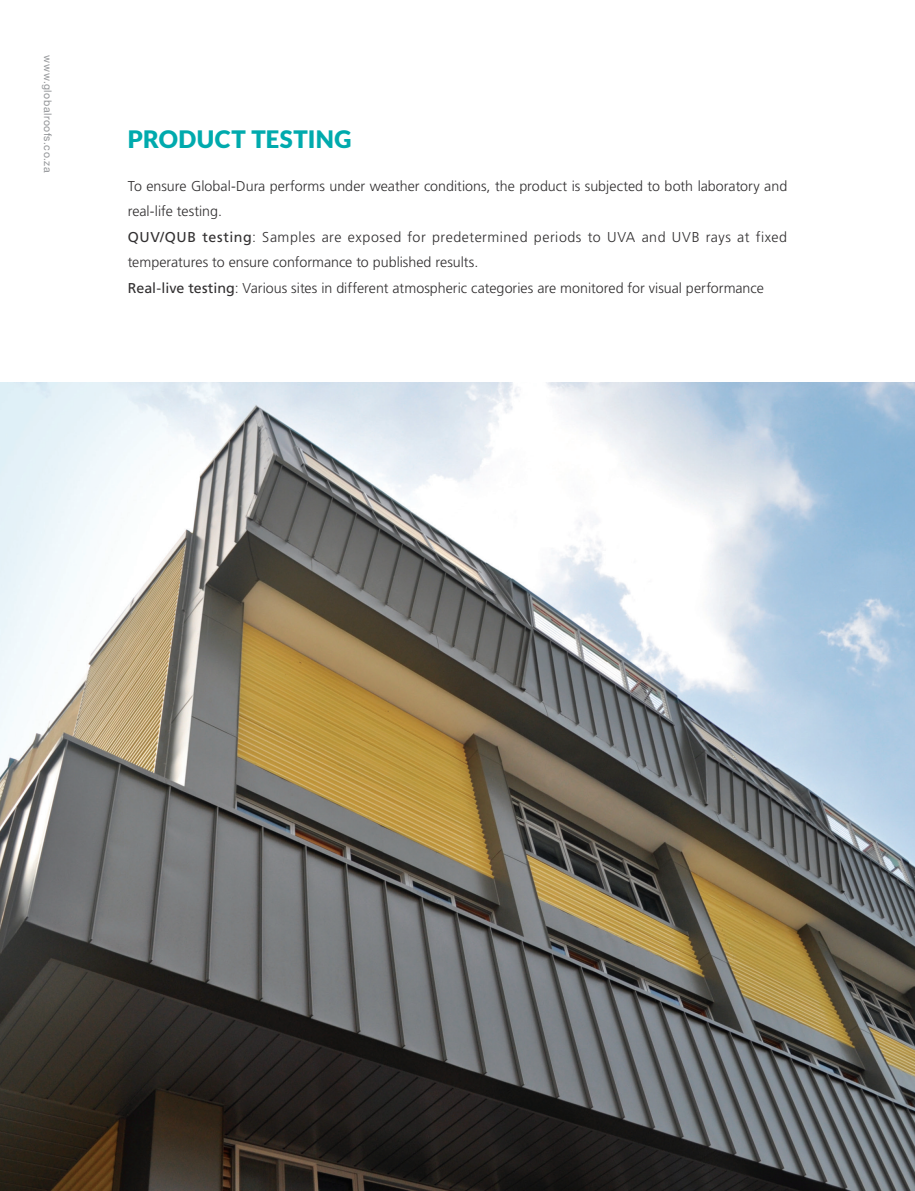
<style>
.page{position:relative;width:915px;height:1191px;background:#fff}
.page>*{position:absolute;margin:0;border:0;box-sizing:border-box;transform-origin:0 0}
.중제{font:900 24px "Lato";letter-spacing:.02em;color:#00aaad}
.본문{font:300 14.25px/25.5px "Frutiger LT Std";color:#312f30}
.본문-2{font:300 14.25px/25.5px "Frutiger LT Std";letter-spacing:.025em;color:#312f30}
.t1{font:10.5px "Helvetica Neue";letter-spacing:.05em;color:#939598}
.s1{font-weight:400}
</style>
<div class="page">
<img style="left:0;top:383px;width:914px;height:808px">
<p class="t1" style="left:55px;top:55px;width:119px;rotate:90deg">www.globalroofs.co.za</p>
<p class="중제" style="left:128px;top:125px;width:225px">PRODUCT TESTING</p>
<p class="본문" style="left:128px;top:173px;width:660px">To ensure Global-Dura performs under weather conditions, the product is subjected to both laboratory and real-life testing.</p>
<p class="본문-2" style="left:128px;top:224px;width:660px"><span class="s1">QUV/QUB testing</span>: Samples are exposed for predetermined periods to UVA and UVB rays at fixed temperatures to ensure conformance to published results.</p>
<p class="본문" style="left:128px;top:275px;width:637px"><span class="s1">Real-live testing</span>: Various sites in different atmospheric categories are monitored for visual performance</p>
</div>
